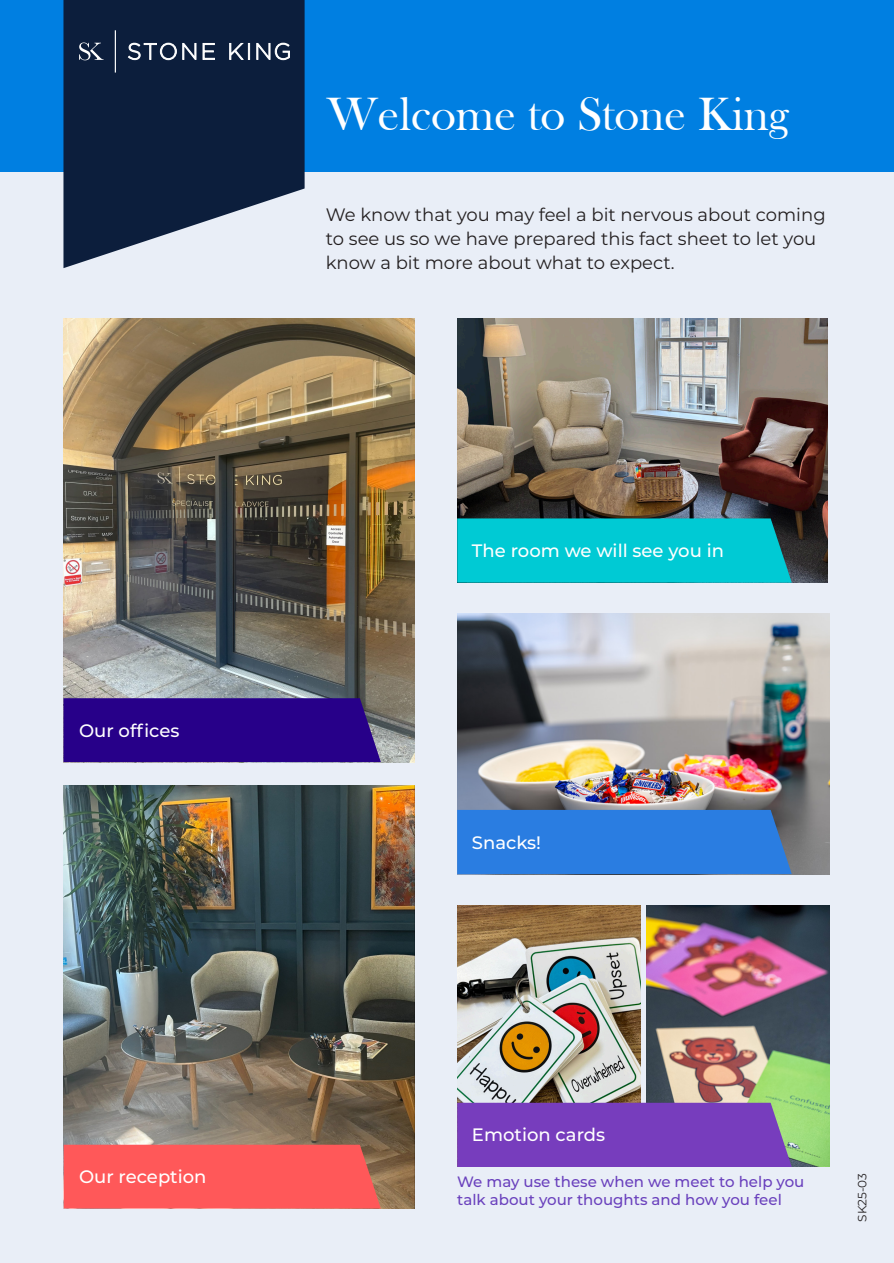
<style>
.page{position:relative;width:894px;height:1263px;background:#fff}
.page>*{position:absolute;margin:0;border:0;box-sizing:border-box;transform-origin:0 0}
.t1{font:48px "Bask Old Face";color:#fff}
.t2{font:18px/24px "Montserrat";color:#231f20}
.t3{font:500 18px "Montserrat";color:#fff}
.t4{font:500 15px/18px "Montserrat";color:#6a41bd}
.t5{font:12px "Montserrat";color:#231f20}
</style>
<div class="page">
<div style="left:0;top:146px;width:893px;height:1117px;background:#e9eef7"></div>
<div style="left:0;top:0;width:893px;height:172px;background:#007fe1"></div>
<svg style="left:63px;top:0;width:241px;height:268px;fill:#0c1e3c"></svg>
<svg style="left:128px;top:43px;width:68px;height:17px"></svg>
<svg style="left:202px;top:43px;width:13px;height:17px"></svg>
<svg style="left:229px;top:43px;width:21px;height:17px"></svg>
<svg style="left:256px;top:43px;width:34px;height:17px"></svg>
<svg style="left:79px;top:42px;width:24px;height:18px"></svg>
<hr style="left:115px;top:30px;width:1px;height:43px;background:#fff">
<img style="left:63px;top:319px;width:351px;height:443px">
<img style="left:457px;top:319px;width:370px;height:263px">
<div style="left:457px;top:518px;width:334px;height:65px;background:#00cad4"></div>
<div style="left:63px;top:698px;width:318px;height:64px;background:#270089"></div>
<img style="left:63px;top:785px;width:351px;height:423px">
<div style="left:64px;top:1145px;width:317px;height:63px;background:#ff5859"></div>
<img style="left:457px;top:613px;width:372px;height:261px">
<div style="left:457px;top:810px;width:334px;height:64px;background:#2a7de1"></div>
<img style="left:646px;top:905px;width:183px;height:261px">
<img style="left:457px;top:905px;width:183px;height:198px">
<div style="left:457px;top:1103px;width:334px;height:64px;background:#773dbd"></div>
<p class="t3" style="left:79px;top:718px;width:102px">Our offices</p>
<p class="t3" style="left:79px;top:1164px;width:129px">Our reception</p>
<h1 class="t1" style="left:327px;top:88px;width:463px">Welcome to Stone King</h1>
<p class="t2" style="left:326px;top:202px;width:501px">We know that you may feel a bit nervous about coming to see us so we have prepared this fact sheet to let you know a bit more about what to expect.</p>
<p class="t3" style="left:472px;top:538px;width:253px">The room we will see you in</p>
<p class="t3" style="left:472px;top:830px;width:71px">Snacks!</p>
<p class="t3" style="left:472px;top:1122px;width:135px">Emotion cards</p>
<p class="t4" style="left:457px;top:1172px;width:349px">We may use these when we meet to help you talk about your thoughts and how you feel</p>
<p class="t5" style="left:853px;top:1222px;width:50px;rotate:-90deg">SK25-03</p>
</div>
